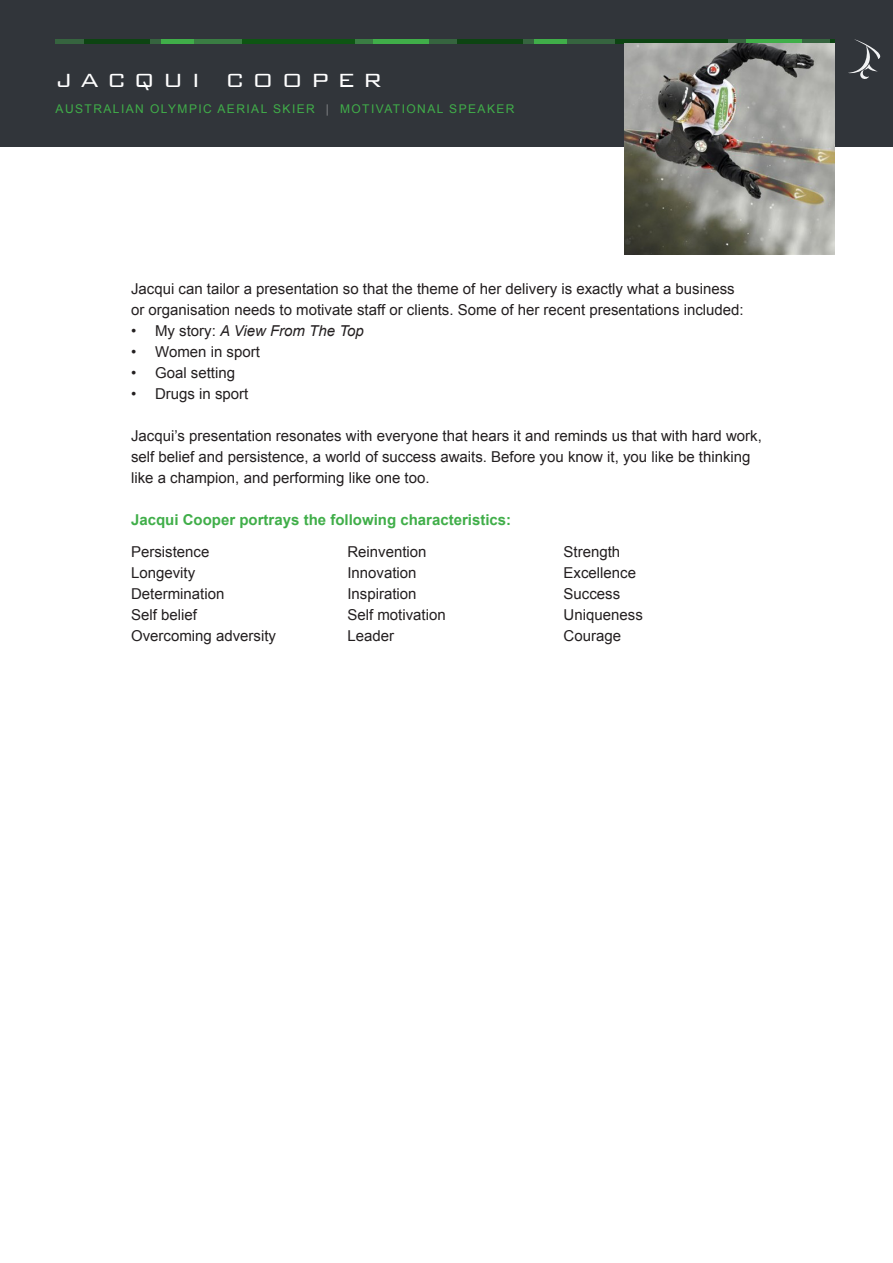
<style>
.page{position:relative;width:893px;height:1263px;background:#fff}
.page>*{position:absolute;margin:0;border:0;box-sizing:border-box;transform-origin:0 0}
.t1{font:300 25.5px "Bank Gothic";letter-spacing:.3em;color:#fff}
.t2{font:15px/21px "Arial";color:#231f20}
.t3{font:700 15px "Arial";color:#40ae49}
.t4{font:italic 15px "Arial";color:#231f20}
.t5{font:12px "Arial";letter-spacing:.12em;color:#40ae49}
.s1{color:#808285}
.s2{font-style:normal}
</style>
<div class="page">
<div style="left:0;top:0;width:893px;height:146px;background:#31353a"></div>
<hr style="left:801px;top:39px;width:34px;height:4px;background:#36643f">
<svg style="left:830px;top:39px;width:5px;height:4px"></svg>
<hr style="left:55px;top:39px;width:128px;height:4px;background:#36643f">
<hr style="left:84px;top:39px;width:66px;height:4px;background:#0d4412">
<hr style="left:161px;top:39px;width:32px;height:4px;background:#40ae49">
<hr style="left:428px;top:39px;width:128px;height:4px;background:#36643f">
<hr style="left:457px;top:39px;width:66px;height:4px;background:#0d4412">
<hr style="left:534px;top:39px;width:32px;height:4px;background:#40ae49">
<hr style="left:566px;top:39px;width:217px;height:4px;background:#36643f">
<hr style="left:615px;top:39px;width:113px;height:4px;background:#0d4412">
<hr style="left:746px;top:39px;width:55px;height:4px;background:#40ae49">
<hr style="left:193px;top:39px;width:217px;height:4px;background:#3a7d43">
<hr style="left:242px;top:39px;width:113px;height:4px;background:#0e5513">
<hr style="left:373px;top:39px;width:55px;height:4px;background:#40ae49">
<svg style="left:848px;top:39px;width:33px;height:40px"></svg>
<img style="left:624px;top:43px;width:211px;height:211px">
<h1 class="t1" style="left:56px;top:61px;width:328px">JACQUI COOPER</h1>
<p class="t5" style="left:56px;top:101px;width:460px">AUSTRALIAN OLYMPIC AERIAL SKIER <span class="s1">|</span> MOTIVATIONAL SPEAKER</p>
<p class="t2" style="left:131px;top:278px;width:614px">Jacqui can tailor a presentation so that the theme of her delivery is exactly what a business or organisation needs to motivate staff or clients. Some of her recent presentations included:</p>
<p class="t4" style="left:131px;top:321px;width:234px"><span class="s2">• My story:</span> A View From The Top</p>
<p class="t2" style="left:131px;top:341px;width:130px">• Women in sport</p>
<p class="t2" style="left:131px;top:362px;width:106px">• Goal setting</p>
<p class="t2" style="left:131px;top:383px;width:119px">• Drugs in sport</p>
<p class="t2" style="left:131px;top:425px;width:632px">Jacqui’s presentation resonates with everyone that hears it and reminds us that with hard work, self belief and persistence, a world of success awaits. Before you know it, you like be thinking like a champion, and performing like one too.</p>
<p class="t3" style="left:131px;top:510px;width:382px">Jacqui Cooper portrays the following characteristics:</p>
<p class="t2" style="left:131px;top:541px;width:80px">Persistence</p>
<p class="t2" style="left:131px;top:562px;width:66px">Longevity</p>
<p class="t2" style="left:131px;top:583px;width:95px">Determination</p>
<p class="t2" style="left:131px;top:604px;width:67px">Self belief</p>
<p class="t2" style="left:131px;top:625px;width:147px">Overcoming adversity</p>
<p class="t2" style="left:564px;top:541px;width:58px">Strength</p>
<p class="t2" style="left:564px;top:562px;width:74px">Excellence</p>
<p class="t2" style="left:564px;top:583px;width:58px">Success</p>
<p class="t2" style="left:564px;top:604px;width:81px">Uniqueness</p>
<p class="t2" style="left:564px;top:625px;width:59px">Courage</p>
<p class="t2" style="left:347px;top:541px;width:81px">Reinvention</p>
<p class="t2" style="left:347px;top:562px;width:71px">Innovation</p>
<p class="t2" style="left:347px;top:583px;width:71px">Inspiration</p>
<p class="t2" style="left:347px;top:604px;width:100px">Self motivation</p>
<p class="t2" style="left:347px;top:625px;width:48px">Leader</p>
</div>
